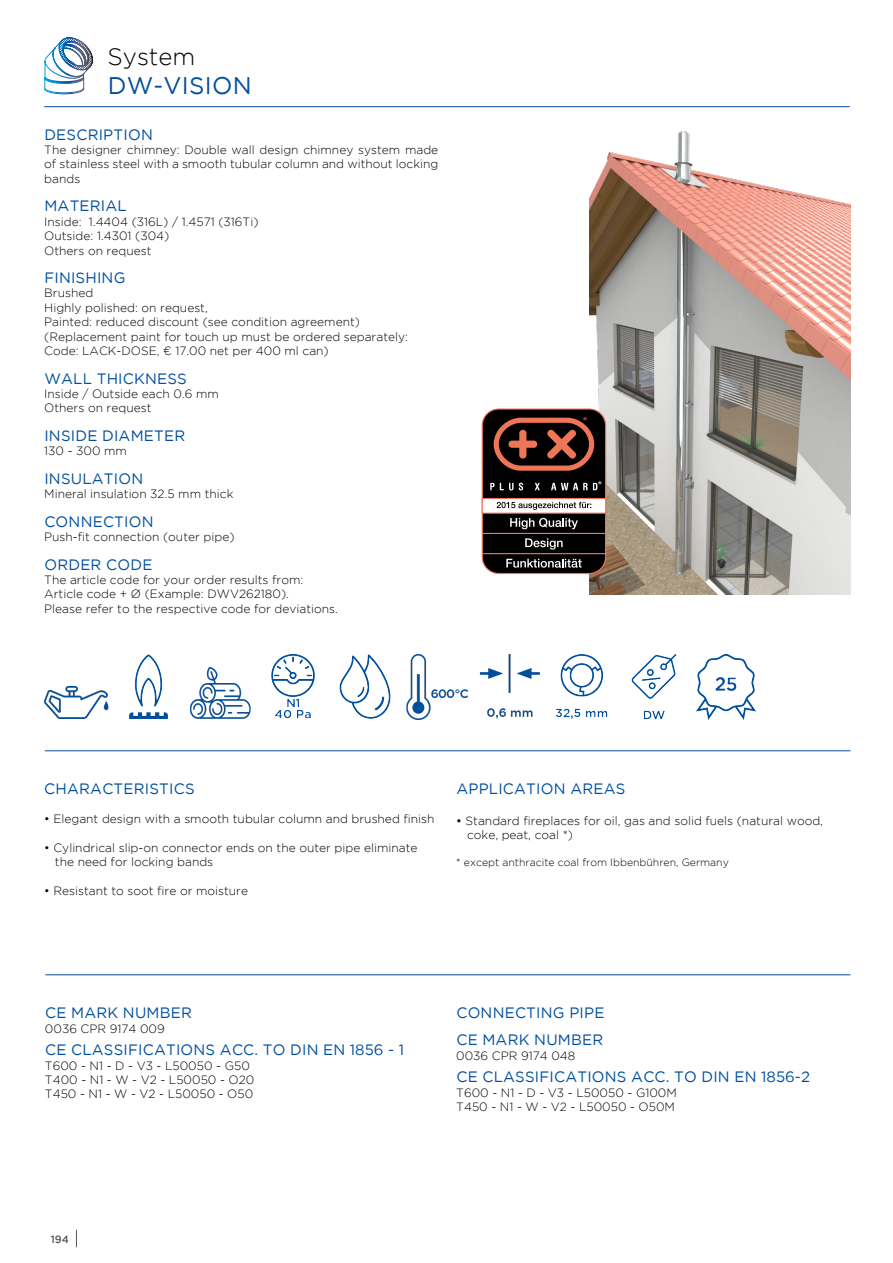
<style>
.page{position:relative;width:893px;height:1263px;background:#fff}
.page>*{position:absolute;margin:0;border:0;box-sizing:border-box;transform-origin:0 0}
.t1{font:24px "Gotham";letter-spacing:.015em;color:#004f9f}
.t2{font:300 24px "Gotham";color:#000}
.t3{font:15px/27px "Gotham";letter-spacing:.015em;color:#004f9f}
.t4{font:300 12px/14.4px "Gotham";color:#000}
.t5{font:300 10.5px "Gotham";color:#000}
.t6{font:500 10.5px "Gotham";color:#575756}
.s1{font-weight:400}
</style>
<div class="page">
<svg style="left:76px;top:1230px;width:1px;height:17px"></svg>
<hr style="left:44px;top:106px;width:806px;height:1px;background:#004f9f">
<svg style="left:44px;top:37px;width:49px;height:58px"></svg>
<img style="left:590px;top:131px;width:261px;height:463px">
<div style="left:482px;top:409px;width:124px;height:164px;background:#000;border-radius:16px"></div>
<div style="left:482px;top:408px;width:124px;height:166px;border:1px solid #ee7656;border-radius:16px"></div>
<svg style="left:490px;top:483px;width:23px;height:7px"></svg>
<svg style="left:519px;top:483px;width:4px;height:7px"></svg>
<svg style="left:535px;top:483px;width:5px;height:7px"></svg>
<svg style="left:551px;top:481px;width:50px;height:9px"></svg>
<svg style="left:494px;top:417px;width:100px;height:54px"></svg>
<hr style="left:482px;top:533px;width:124px;height:1px;background:#ee7656">
<div style="left:482px;top:498px;width:124px;height:15px;background:#fff"></div>
<div style="left:482px;top:498px;width:124px;height:16px;border:1px solid #ee7656"></div>
<hr style="left:482px;top:553px;width:124px;height:1px;background:#ee7656">
<svg style="left:510px;top:518px;width:68px;height:11px"></svg>
<svg style="left:525px;top:538px;width:38px;height:12px"></svg>
<svg style="left:506px;top:559px;width:76px;height:9px"></svg>
<svg style="left:497px;top:502px;width:94px;height:8px"></svg>
<hr style="left:45px;top:750px;width:805px;height:1px;background:#004f9f">
<hr style="left:45px;top:974px;width:805px;height:1px;background:#004f9f">
<img style="left:339px;top:655px;width:52px;height:64px">
<img style="left:696px;top:655px;width:60px;height:64px">
<img style="left:479px;top:655px;width:61px;height:64px">
<img style="left:44px;top:686px;width:64px;height:33px">
<img style="left:631px;top:655px;width:46px;height:64px">
<img style="left:556px;top:655px;width:52px;height:64px">
<img style="left:406px;top:655px;width:62px;height:64px">
<img style="left:190px;top:667px;width:61px;height:52px">
<img style="left:129px;top:655px;width:39px;height:64px">
<img style="left:271px;top:655px;width:44px;height:64px">
<h1 class="t2" style="left:108px;top:42px;width:89px">System</h1>
<h1 class="t1" style="left:108px;top:70px;width:146px">DW-VISION</h1>
<p class="t3" style="left:44px;top:120px;width:110px">DESCRIPTION</p>
<p class="t4" style="left:44px;top:142px;width:396px;text-align:justify">The designer chimney: Double wall design chimney system made of stainless steel with a smooth tubular column and without locking bands</p>
<p class="t3" style="left:44px;top:192px;width:84px">MATERIAL</p>
<p class="t4" style="left:44px;top:214px;width:216px">Inside: 1.4404 (316L) / 1.4571 (316Ti)<br>Outside: 1.4301 (304)<br>Others on request</p>
<p class="t3" style="left:44px;top:264px;width:83px">FINISHING</p>
<p class="t4" style="left:44px;top:286px;width:365px">Brushed<br>Highly polished: on request,<br>Painted: reduced discount (see condition agreement) (Replacement paint for touch up must be ordered separately:<br>Code: LACK-DOSE, € 17.00 net per 400 ml can)</p>
<p class="t3" style="left:44px;top:364px;width:144px">WALL THICKNESS</p>
<p class="t4" style="left:44px;top:386px;width:176px">Inside / Outside each 0.6 mm<br>Others on request</p>
<p class="t3" style="left:44px;top:422px;width:142px">INSIDE DIAMETER</p>
<p class="t4" style="left:44px;top:443px;width:84px">130 - 300 mm</p>
<p class="t3" style="left:44px;top:465px;width:100px">INSULATION</p>
<p class="t4" style="left:44px;top:486px;width:191px">Mineral insulation 32.5 mm thick</p>
<p class="t3" style="left:44px;top:507px;width:111px">CONNECTION</p>
<p class="t4" style="left:44px;top:529px;width:192px">Push-fit connection (outer pipe)</p>
<p class="t3" style="left:44px;top:550px;width:110px">ORDER CODE</p>
<p class="t4" style="left:44px;top:572px;width:295px">The article code for your order results from:<br>Article code + Ø (Example: DWV262180).<br>Please refer to the respective code for deviations.</p>
<p class="t3" style="left:44px;top:775px;width:152px">CHARACTERISTICS</p>
<p class="t4" style="left:44px;top:811px;width:392px">• Elegant design with a smooth tubular column and brushed finish</p>
<p class="t4" style="left:55px;top:840px;width:364px;text-indent:-11px">• Cylindrical slip-on connector ends on the outer pipe eliminate the need for locking bands</p>
<p class="t4" style="left:44px;top:883px;width:205px">• Resistant to soot fire or moisture</p>
<p class="t3" style="left:456px;top:775px;width:170px">APPLICATION AREAS</p>
<p class="t4" style="left:467px;top:813px;width:357px;text-indent:-11px"><span class="s1">•</span> Standard fireplaces for oil, gas and solid fuels (natural wood, coke, peat, coal *)</p>
<p class="t5" style="left:456px;top:856px;width:274px">* except anthracite coal from Ibbenbühren, Germany</p>
<p class="t3" style="left:45px;top:999px;width:148px">CE MARK NUMBER</p>
<p class="t4" style="left:45px;top:1021px;width:121px">0036 CPR 9174 009</p>
<p class="t3" style="left:45px;top:1036px;width:361px">CE CLASSIFICATIONS ACC. TO DIN EN 1856 - 1</p>
<p class="t4" style="left:45px;top:1058px;width:211px">T600 - N1 - D - V3 - L50050 - G50<br>T400 - N1 - W - V2 - L50050 - O20<br>T450 - N1 - W - V2 - L50050 - O50</p>
<p class="t3" style="left:456px;top:999px;width:150px">CONNECTING PIPE<br>CE MARK NUMBER</p>
<p class="t4" style="left:456px;top:1048px;width:121px">0036 CPR 9174 048</p>
<p class="t3" style="left:456px;top:1063px;width:355px">CE CLASSIFICATIONS ACC. TO DIN EN 1856-2</p>
<p class="t4" style="left:456px;top:1085px;width:222px">T600 - N1 - D - V3 - L50050 - G100M<br>T450 - N1 - W - V2 - L50050 - O50M</p>
<p class="t6" style="left:51px;top:1232px;width:20px">194</p>
</div>
